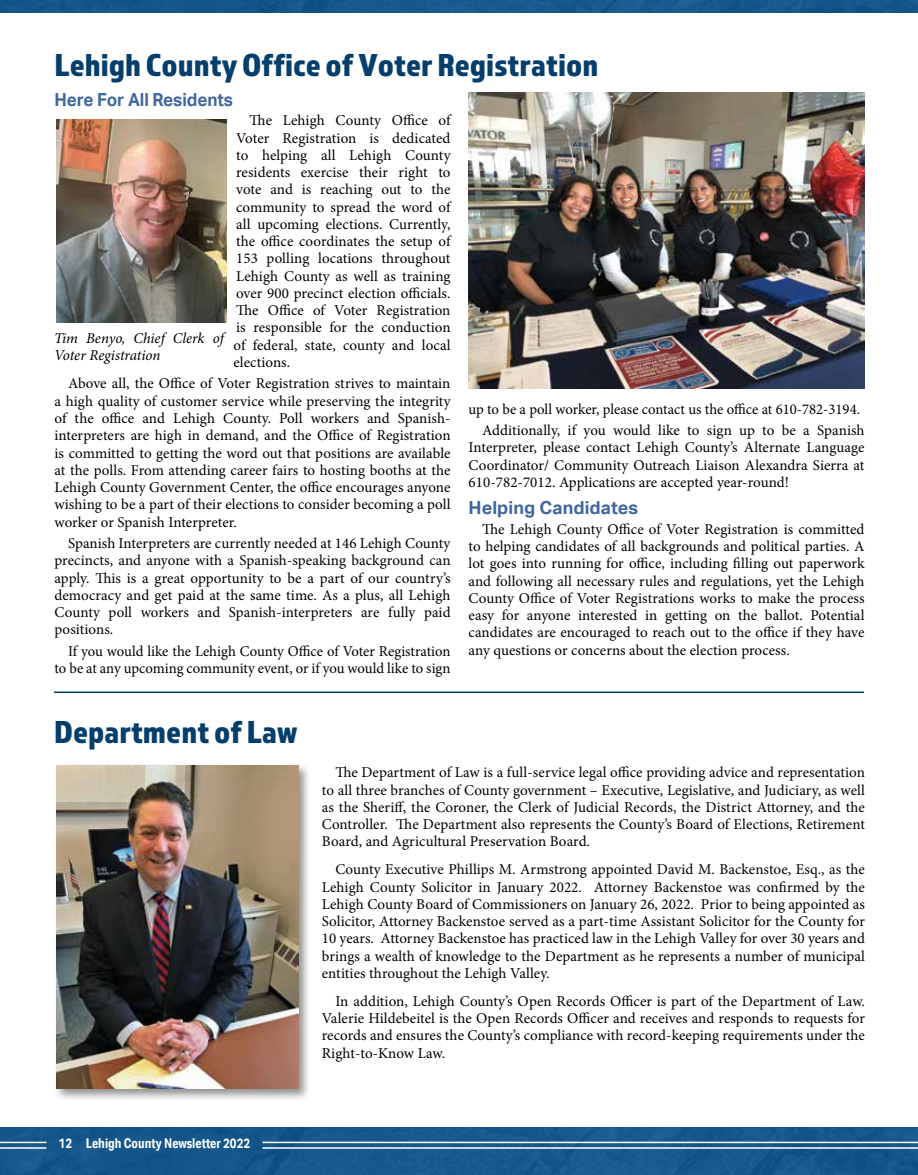
<style>
.page{position:relative;width:918px;height:1175px;background:#fff}
.page>*{position:absolute;margin:0;border:0;box-sizing:border-box;transform-origin:0 0}
.t1{font:33px "Almaq Refined";color:#033e6d}
.t2{font:700 18px "Aktiv Grotesk";letter-spacing:-.005em;color:#40679d;scale:.95 1}
.t3{font:700 18px "Aktiv Grotesk";letter-spacing:-.005em;color:#40679d}
.t4{font:15px/17.2px "Minion Pro";color:#000;text-align:justify}
.t5{font:italic 15px/17.2px "Minion Pro";letter-spacing:-.005em;color:#000}
.t6{font:700 13.5px "Aktiv Grotesk Cd";color:#fff}
</style>
<div class="page">
<hr style="left:917px;top:0;width:1px;height:1174px;background:#e1e3ed">
<div style="left:0;top:1127px;width:918px;height:47px;background:#16578c"></div>
<hr style="left:0;top:1147px;width:46px;height:1px;background:#fff">
<hr style="left:262px;top:1147px;width:656px;height:1px;background:#fff">
<hr style="left:0;top:1141px;width:46px;height:2px;background:#fff">
<hr style="left:262px;top:1141px;width:656px;height:2px;background:#fff">
<div style="left:0;top:0;width:918px;height:13px;background:#16578c"></div>
<div style="left:53px;top:762px;width:258px;height:339px;background:#000;opacity:.45"></div>
<img style="left:57px;top:765px;width:241px;height:323px">
<img style="left:469px;top:92px;width:396px;height:297px">
<img style="left:57px;top:119px;width:169px;height:204px">
<hr style="left:54px;top:691px;width:810px;height:2px;background:#033e6d">
<h1 class="t1" style="left:55px;top:45px;width:545px">Lehigh County Office of Voter Registration</h1>
<p class="t2" style="left:55px;top:89px;width:189px">Here For All Residents</p>
<p class="t4" style="left:233px;top:112px;width:219px;text-indent:16px">The Lehigh County Office of Voter Registration is dedicated to helping all Lehigh County residents exercise their right to vote and is reaching out to the community to spread the word of all upcoming elections. Currently, the office coordinates the setup of 153 polling locations throughout Lehigh County as well as training over 900 precinct election officials.<br>The Office of Voter Registration is responsible for the conduction of federal, state, county and local elections.</p>
<p class="t4" style="left:55px;top:375px;width:398px;text-indent:14px">Above all, the Office of Voter Registration strives to maintain a high quality of customer service while preserving the integrity of the office and Lehigh County. Poll workers and Spanish&shy;interpreters are high in demand, and the Office of Registration is committed to getting the word out that positions are available at the polls. From attending career fairs to hosting booths at the Lehigh County Government Center, the office encourages anyone wishing to be a part of their elections to consider becoming a poll worker or Spanish Interpreter.</p>
<p class="t4" style="left:55px;top:535px;width:398px;text-indent:14px">Spanish Interpreters are currently needed at 146 Lehigh County precincts, and anyone with a Spanish-speaking background can apply. This is a great opportunity to be a part of our country’s democracy and get paid at the same time. As a plus, all Lehigh County poll workers and Spanish-interpreters are fully paid positions.</p>
<p class="t4" style="left:55px;top:642px;width:398px;text-align:right">If you would like the Lehigh County Office of Voter Registration to be at any upcoming community event, or if you would like to sign</p>
<p class="t5" style="left:54px;top:330px;width:171px">Tim Benyo, Chief Clerk of<br>Voter Registration</p>
<p class="t4" style="left:482px;top:398px;width:384px;line-height:21.6px;text-indent:-13px">up to be a poll worker, please contact us the office at 610-782-3194.<br>Additionally, if you would like to sign up to be a Spanish</p>
<p class="t4" style="left:469px;top:439px;width:397px">Interpreter, please contact Lehigh County’s Alternate Language Coordinator/ Community Outreach Liaison Alexandra Sierra at 610-782-7012. Applications are accepted year-round!</p>
<p class="t3" style="left:469px;top:498px;width:171px">Helping Candidates</p>
<p class="t4" style="left:469px;top:520px;width:398px;text-indent:14px">The Lehigh County Office of Voter Registration is committed to helping candidates of all backgrounds and political parties. A lot goes into running for office, including filling out paperwork and following all necessary rules and regulations, yet the Lehigh County Office of Voter Registrations works to make the process easy for anyone interested in getting on the ballot. Potential candidates are encouraged to reach out to the office if they have any questions or concerns about the election process.</p>
<h1 class="t1" style="left:54px;top:711px;width:245px">Department of Law</h1>
<p class="t6" style="left:59px;top:1134px;width:193px">12 Lehigh County Newsletter 2022</p>
<p class="t4" style="left:322px;top:764px;width:545px;text-indent:14px">The Department of Law is a full-service legal office providing advice and representation to all three branches of County government – Executive, Legislative, and Judiciary, as well as the Sheriff, the Coroner, the Clerk of Judicial Records, the District Attorney, and the Controller. The Department also represents the County’s Board of Elections, Retirement Board, and Agricultural Preservation Board.</p>
<p class="t4" style="left:322px;top:861px;width:545px;text-indent:14px">County Executive Phillips M. Armstrong appointed David M. Backenstoe, Esq., as the Lehigh County Solicitor in January 2022. Attorney Backenstoe was confirmed by the Lehigh County Board of Commissioners on January 26, 2022. Prior to being appointed as Solicitor, Attorney Backenstoe served as a part-time Assistant Solicitor for the County for 10 years. Attorney Backenstoe has practiced law in the Lehigh Valley for over 30 years and brings a wealth of knowledge to the Department as he represents a number of municipal entities throughout the Lehigh Valley.</p>
<p class="t4" style="left:322px;top:992px;width:545px;text-indent:14px">In addition, Lehigh County’s Open Records Officer is part of the Department of Law.<br>Valerie Hildebeitel is the Open Records Officer and receives and responds to requests for records and ensures the County’s compliance with record-keeping requirements under the Right-to-Know Law.</p>
</div>
